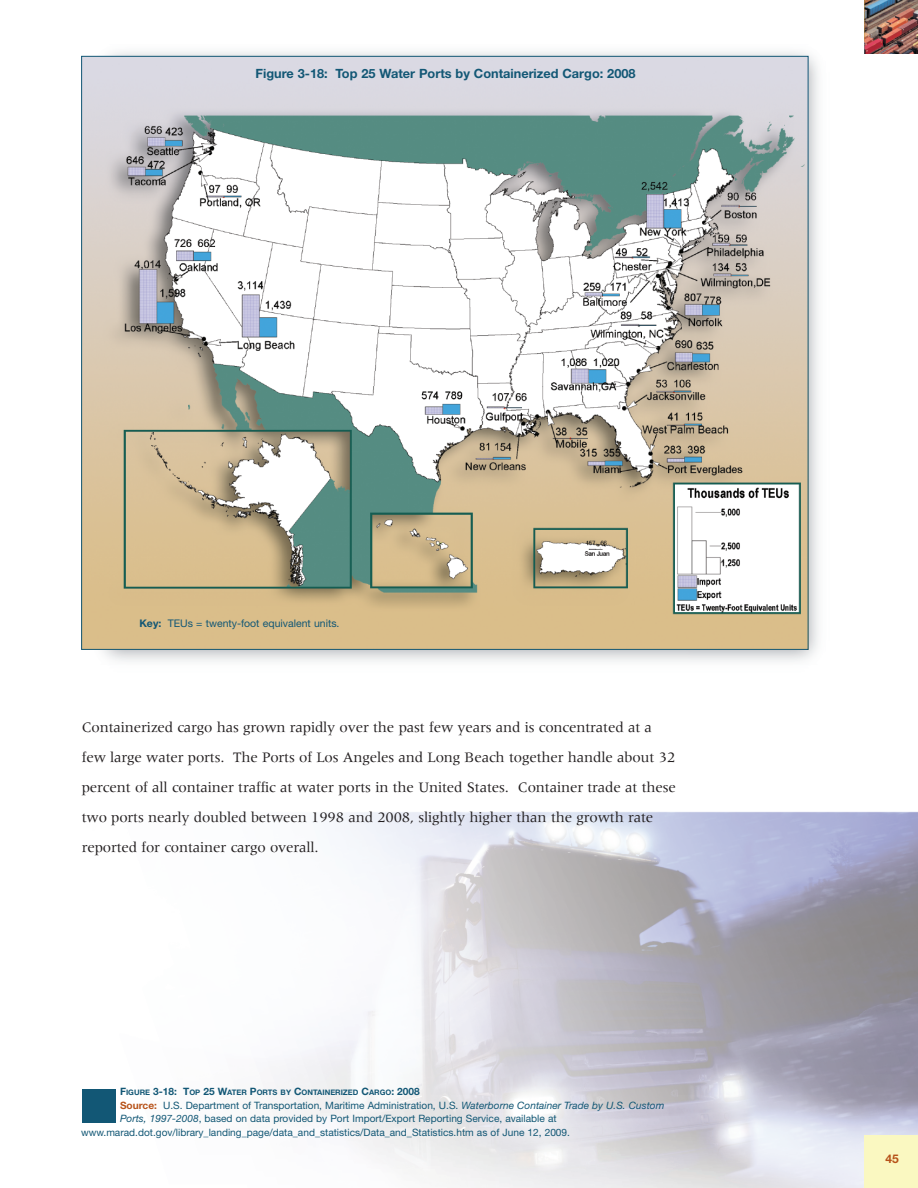
<style>
.page{position:relative;width:918px;height:1188px;background:#fff}
.page>*{position:absolute;margin:0;border:0;box-sizing:border-box;transform-origin:0 0}
.t1{font:15px/30px "Meridien";letter-spacing:-.01em;color:#231f20}
.t2{font:700 12.75px "Helvetica Neue";color:#125775}
.t3{font:700 12px "Helvetica Neue";color:#b7531a}
.t4{font:10.5px "Helvetica Neue";color:#125775}
.t5{font:10.2px "Helvetica Neue";color:#125775}
.t6{font:700 7.65px "Helvetica Neue";color:#125775}
.s1{font-weight:700}
.s2{font-size:10.2px}
.s3{font-weight:700;color:#b7531a}
.s4{font-style:italic}
</style>
<div class="page">
<img style="left:864px;top:0;width:54px;height:54px">
<div style="left:864px;top:1135px;width:54px;height:53px;background:#faf8c1"></div>
<img style="left:81px;top:51px;width:738px;height:611px">
<img style="left:83px;top:58px;width:723px;height:590px">
<div style="left:82px;top:1089px;width:34px;height:34px;background:#125775"></div>
<p class="t2" style="left:256px;top:69px;width:382px">Figure 3-18: Top 25 Water Ports by Containerized Cargo: 2008</p>
<p class="t4" style="left:139px;top:620px;width:202px"><span class="s1">Key:</span> TEUs = twenty-foot equivalent units.</p>
<p class="t1" style="left:82px;top:713px;width:596px">Containerized cargo has grown rapidly over the past few years and is concentrated at a few large water ports. The Ports of Los Angeles and Long Beach together handle about 32 percent of all container traffic at water ports in the United States. Container trade at these two ports nearly doubled between 1998 and 2008, slightly higher than the growth rate reported for container cargo overall.</p>
<p class="t6" style="left:120px;top:1090px;width:301px"><span class="s2">F</span>IGURE <span class="s2">3-18: T</span>OP <span class="s2">25 W</span>ATER <span class="s2">P</span>ORTS BY <span class="s2">C</span>ONTAINERIZED <span class="s2">C</span>ARGO<span class="s2">: 2008</span></p>
<p class="t5" style="left:120px;top:1102px;width:546px"><span class="s3">Source:</span> U.S. Department of Transportation, Maritime Administration, U.S. <span class="s4">Waterborne Container Trade by U.S. Custom</span></p>
<p class="t5" style="left:120px;top:1115px;width:438px"><span class="s4">Ports, 1997-2008</span>, based on data provided by Port Import/Export Reporting Service, available at</p>
<p class="t5" style="left:81px;top:1129px;width:490px">www.marad.dot.gov/library_landing_page/data_and_statistics/Data_and_Statistics.htm as of June 12, 2009.</p>
<p class="t3" style="left:886px;top:1154px;width:15px">45</p>
</div>
